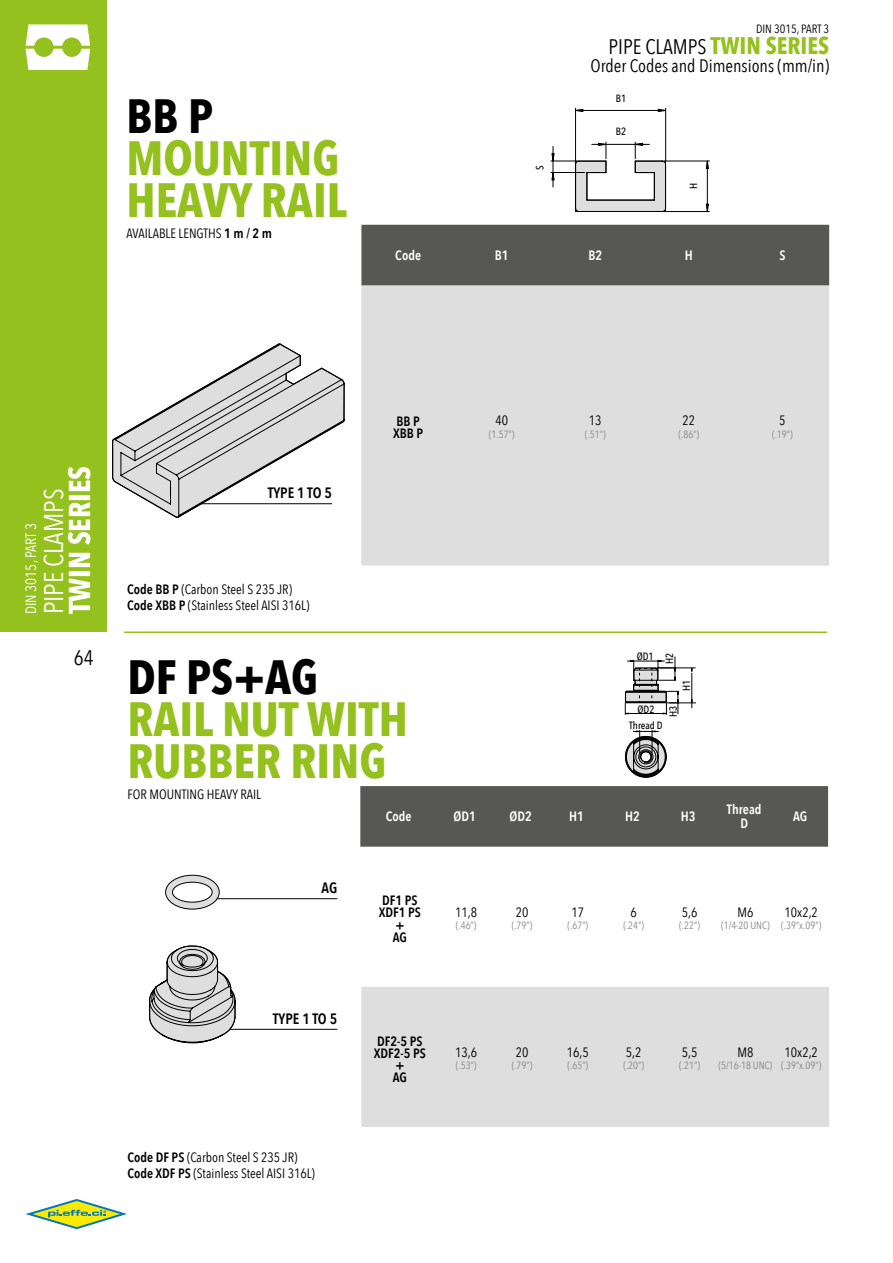
<style>
.page{position:relative;width:893px;height:1263px;background:#fff}
.page>*{position:absolute;margin:0;border:0;box-sizing:border-box;transform-origin:0 0}
.t1{font:700 48px/42px "Avenir Next Condensed";color:#95c11f}
.t2{font:700 48px "Avenir Next Condensed";color:#000}
.t3{font:700 30px "Avenir Next Condensed";color:#fff}
.t4{font:27px "Avenir Next Condensed";color:#fff}
.t5{font:21px "Avenir Next Condensed";color:#000}
.t6{font:18px "Avenir Next Condensed";color:#000}
.t7{font:600 15px "Avenir Next Condensed";color:#000}
.t8{font:15px "Avenir Next Condensed";color:#fff}
.t9{font:13.5px/16.2px "Avenir Next Condensed";color:#000}
.t10{font:600 13.5px/12px "Avenir Next Condensed";color:#000;text-align:center}
.t11{font:600 13.5px/13.5px "Avenir Next Condensed";color:#fff;text-align:center}
.t12{font:12px "Avenir Next Condensed";color:#000}
.t13{font:10.5px "Avenir Next Condensed";color:#878787}
.t14{font:500 10.5px "Avenir Next Condensed";color:#000}
.s1{font-weight:600}
.s2{font-weight:700;font-size:24px;color:#95c11f}
</style>
<div class="page">
<div style="left:0;top:0;width:106px;height:631px;background:#95c11f"></div>
<svg style="left:26px;top:24px;width:64px;height:46px"></svg>
<svg style="left:25px;top:1199px;width:102px;height:31px"></svg>
<hr style="left:160px;top:1029px;width:177px;height:1px;background:#000">
<hr style="left:216px;top:898px;width:121px;height:1px;background:#000">
<hr style="left:124px;top:631px;width:703px;height:2px;background:#95c11f">
<div style="left:361px;top:285px;width:468px;height:281px;background:#dedede"></div>
<svg style="left:576px;top:109px;width:7px;height:3px"></svg>
<svg style="left:658px;top:109px;width:7px;height:3px"></svg>
<hr style="left:575px;top:108px;width:1px;height:54px;background:#000">
<hr style="left:665px;top:108px;width:1px;height:54px;background:#000">
<hr style="left:576px;top:110px;width:90px;height:1px;background:#000">
<svg style="left:706px;top:162px;width:3px;height:7px"></svg>
<svg style="left:706px;top:204px;width:3px;height:7px"></svg>
<hr style="left:665px;top:161px;width:44px;height:1px;background:#000">
<hr style="left:665px;top:211px;width:44px;height:1px;background:#000">
<hr style="left:707px;top:161px;width:1px;height:50px;background:#000">
<svg style="left:551px;top:142px;width:115px;height:70px"></svg>
<div style="left:361px;top:987px;width:468px;height:140px;background:#dedede"></div>
<svg style="left:165px;top:874px;width:55px;height:36px"></svg>
<svg style="left:106px;top:296px;width:320px;height:269px"></svg>
<svg style="left:625px;top:657px;width:71px;height:57px"></svg>
<hr style="left:625px;top:713px;width:41px;height:1px;background:#000">
<svg style="left:624px;top:730px;width:43px;height:48px"></svg>
<svg style="left:149px;top:945px;width:87px;height:99px"></svg>
<div style="left:360px;top:786px;width:468px;height:61px;background:#575756"></div>
<div style="left:361px;top:225px;width:468px;height:60px;background:#575756"></div>
<h1 class="t2" style="left:126px;top:87px;width:88px">BB P</h1>
<h1 class="t1" style="left:126px;top:137px;width:222px">MOUNTING<br>HEAVY RAIL</h1>
<p class="t9" style="left:126px;top:225px;width:147px">AVAILABLE LENGTHS <span class="s1">1 m / 2 m</span></p>
<p class="t12" style="left:756px;top:19px;width:75px">DIN 3015, PART 3</p>
<h3 class="t5" style="left:609px;top:29px;width:222px">PIPE CLAMPS <span class="s2">TWIN SERIES</span></h3>
<h3 class="t6" style="left:590px;top:51px;width:240px">Order Codes and Dimensions (mm/in)</h3>
<p class="t14" style="left:616px;top:92px;width:12px">B1</p>
<p class="t14" style="left:533px;top:170px;width:6px;rotate:-90deg">S</p>
<p class="t14" style="left:616px;top:125px;width:12px">B2</p>
<p class="t14" style="left:687px;top:189px;width:8px;rotate:-90deg">H</p>
<p class="t11" style="left:395px;top:248px;width:27px">Code</p>
<p class="t11" style="left:495px;top:248px;width:15px">B1</p>
<p class="t11" style="left:588px;top:248px;width:15px">B2</p>
<p class="t11" style="left:685px;top:248px;width:10px">H</p>
<p class="t11" style="left:779px;top:248px;width:8px">S</p>
<h2 class="t3" style="left:61px;top:614px;width:150px;rotate:-90deg">TWIN SERIES</h2>
<h3 class="t4" style="left:30px;top:614px;width:127px;rotate:-90deg">PIPE CLAMPS</h3>
<p class="t8" style="left:18px;top:614px;width:93px;rotate:-90deg">DIN 3015, PART 3</p>
<h3 class="t5" style="left:74px;top:639px;width:21px">64</h3>
<p class="t7" style="left:268px;top:480px;width:66px">TYPE 1 TO 5</p>
<p class="t9" style="left:127px;top:581px;width:184px"><span class="s1">Code BB P</span> (Carbon Steel S 235 JR)<br><span class="s1">Code XBB P</span> (Stainless Steel AISI 316L)</p>
<p class="t10" style="left:393px;top:415px;width:32px;text-align:left">BB P<br>XBB P</p>
<p class="t9" style="left:495px;top:412px;width:14px">40</p>
<p class="t9" style="left:589px;top:412px;width:14px">13</p>
<p class="t9" style="left:682px;top:412px;width:14px">22</p>
<p class="t9" style="left:779px;top:412px;width:8px">5</p>
<p class="t13" style="left:489px;top:425px;width:27px">(1.57”)</p>
<p class="t13" style="left:585px;top:425px;width:22px">(.51”)</p>
<p class="t13" style="left:678px;top:425px;width:22px">(.86”)</p>
<p class="t13" style="left:772px;top:425px;width:22px">(.19”)</p>
<h1 class="t2" style="left:127px;top:648px;width:192px">DF PS+AG</h1>
<h1 class="t1" style="left:127px;top:698px;width:282px">RAIL NUT WITH<br>RUBBER RING</h1>
<p class="t9" style="left:127px;top:786px;width:135px">FOR MOUNTING HEAVY RAIL</p>
<p class="t14" style="left:637px;top:650px;width:18px">ØD1</p>
<p class="t14" style="left:637px;top:703px;width:18px">ØD2</p>
<p class="t14" style="left:663px;top:664px;width:13px;rotate:-90deg">H2</p>
<p class="t14" style="left:680px;top:691px;width:13px;rotate:-90deg">H1</p>
<p class="t14" style="left:667px;top:717px;width:13px;rotate:-90deg">H3</p>
<p class="t14" style="left:629px;top:719px;width:35px">Thread D</p>
<p class="t7" style="left:321px;top:875px;width:17px">AG</p>
<p class="t7" style="left:273px;top:1005px;width:66px">TYPE 1 TO 5</p>
<p class="t9" style="left:127px;top:1148px;width:189px"><span class="s1">Code DF PS</span> (Carbon Steel S 235 JR)<br><span class="s1">Code XDF PS</span> (Stainless Steel AISI 316L)</p>
<p class="t11" style="left:386px;top:809px;width:27px">Code</p>
<p class="t11" style="left:454px;top:809px;width:24px">ØD1</p>
<p class="t11" style="left:509px;top:809px;width:24px">ØD2</p>
<p class="t11" style="left:569px;top:809px;width:16px">H1</p>
<p class="t11" style="left:625px;top:809px;width:16px">H2</p>
<p class="t11" style="left:681px;top:809px;width:16px">H3</p>
<p class="t11" style="left:727px;top:802px;width:36px">Thread<br>D</p>
<p class="t11" style="left:793px;top:809px;width:16px">AG</p>
<p class="t10" style="left:379px;top:894px;width:44px">DF1 PS<br>XDF1 PS +<br>AG</p>
<p class="t9" style="left:455px;top:903px;width:23px">11,8</p>
<p class="t9" style="left:516px;top:903px;width:14px">20</p>
<p class="t9" style="left:572px;top:903px;width:14px">17</p>
<p class="t9" style="left:631px;top:903px;width:8px">6</p>
<p class="t9" style="left:682px;top:903px;width:17px">5,6</p>
<p class="t9" style="left:737px;top:903px;width:17px">M6</p>
<p class="t9" style="left:785px;top:903px;width:35px">10x2,2</p>
<p class="t13" style="left:456px;top:917px;width:22px">(.46”)</p>
<p class="t13" style="left:512px;top:917px;width:22px">(.79”)</p>
<p class="t13" style="left:568px;top:917px;width:22px">(.67”)</p>
<p class="t13" style="left:623px;top:917px;width:22px">(.24”)</p>
<p class="t13" style="left:679px;top:917px;width:22px">(.22”)</p>
<p class="t13" style="left:721px;top:917px;width:102px">(1/4-20 UNC) (.39”x.09”)</p>
<p class="t10" style="left:374px;top:1034px;width:54px">DF2-5 PS<br>XDF2-5 PS +<br>AG</p>
<p class="t9" style="left:455px;top:1043px;width:23px">13,6</p>
<p class="t9" style="left:516px;top:1043px;width:14px">20</p>
<p class="t9" style="left:567px;top:1043px;width:23px">16,5</p>
<p class="t9" style="left:626px;top:1043px;width:17px">5,2</p>
<p class="t9" style="left:682px;top:1043px;width:17px">5,5</p>
<p class="t9" style="left:737px;top:1043px;width:17px">M8</p>
<p class="t9" style="left:785px;top:1043px;width:35px">10x2,2</p>
<p class="t13" style="left:456px;top:1057px;width:22px">(.53”)</p>
<p class="t13" style="left:512px;top:1057px;width:22px">(.79”)</p>
<p class="t13" style="left:568px;top:1057px;width:22px">(.65”)</p>
<p class="t13" style="left:623px;top:1057px;width:22px">(.20”)</p>
<p class="t13" style="left:679px;top:1057px;width:22px">(.21”)</p>
<p class="t13" style="left:719px;top:1057px;width:104px">(5/16-18 UNC) (.39”x.09”)</p>
</div>
